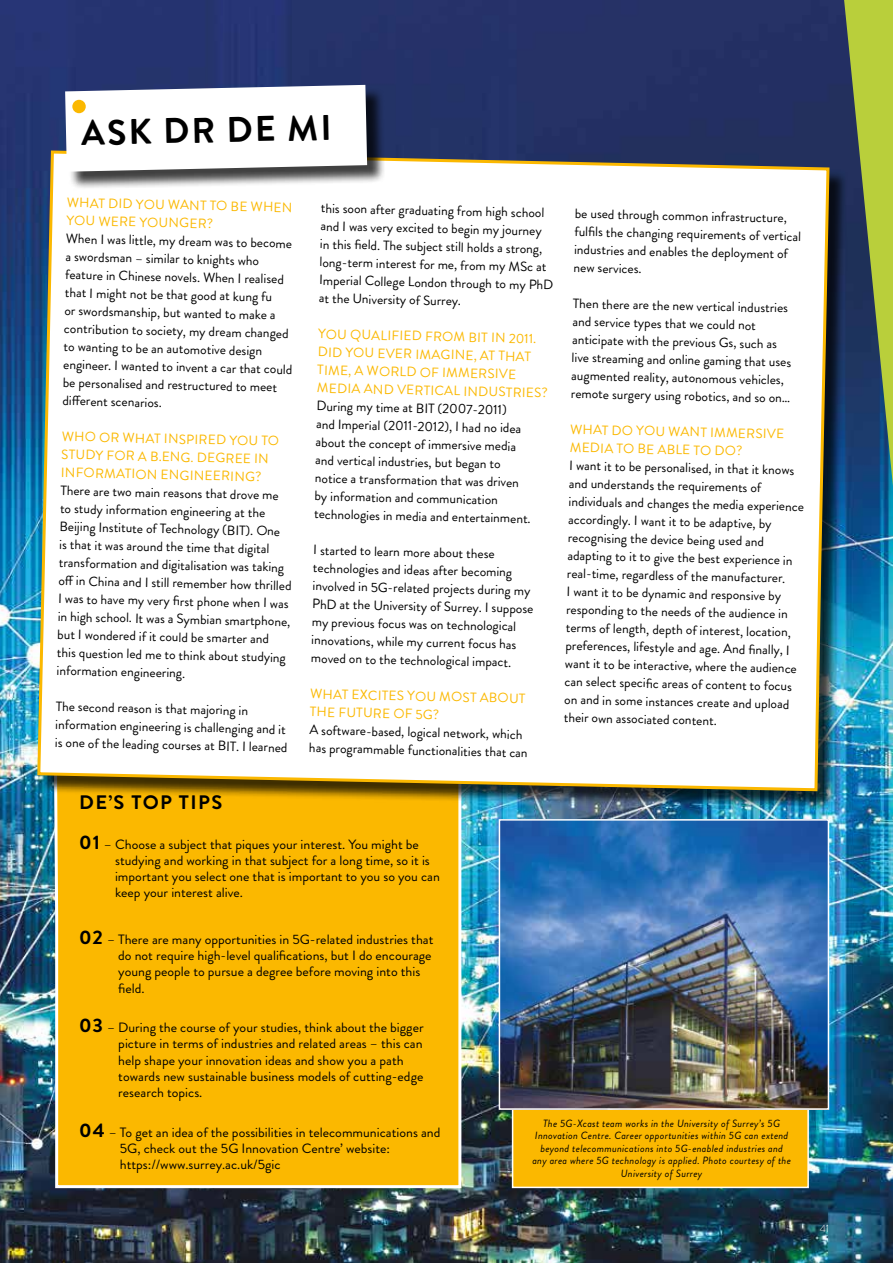
<style>
.page{position:relative;width:893px;height:1263px;background:#fff}
.page>*{position:absolute;margin:0;border:0;box-sizing:border-box;transform-origin:0 0}
.t1{font:700 35.55px "Brandon Grotesque";color:#000}
.t2{font:700 19.5px "Brandon Grotesque";letter-spacing:.07em;color:#000}
.t3{font:13.5px/18px "Brandon Grotesque";color:#000}
.t4{font:13.5px/18px "Brandon Grotesque";color:#fbb800}
.t5{font:italic 10.5px/12.6px "Brandon Grotesque";letter-spacing:.025em;color:#000;text-align:center}
.t6{font:300 10.5px "Brandon Grotesque";color:#fff}
.s1{font-weight:700;font-size:19.5px}
</style>
<div class="page">
<img style="left:0;top:0;width:893px;height:1263px">
<div style="left:52px;top:809px;width:411px;height:381px;background:#fbb800"></div>
<div style="left:40px;top:153px;width:808px;height:656px;background:#000;opacity:.75"></div>
<svg style="left:36px;top:149px;width:795px;height:644px"></svg>
<div style="left:512px;top:1083px;width:297px;height:105px;background:#fbb800;border:2px solid #fff"></div>
<svg style="left:844px;top:0;width:49px;height:486px;background:#6a8250"></svg>
<img style="left:502px;top:822px;width:324px;height:285px">
<div style="left:499px;top:819px;width:330px;height:291px;border:2px solid #fff"></div>
<div style="left:67px;top:87px;width:318px;height:103px;background:#000;opacity:.75"></div>
<svg style="left:65px;top:85px;width:302px;height:87px"></svg>
<div style="left:72px;top:100px;width:14px;height:13px;background:#fbb800;border-radius:50%"></div>
<h1 class="t1" style="left:81px;top:108px;width:252px;rotate:-1deg">ASK DR DE MI</h1>
<p class="t4" style="left:67px;top:194px;width:227px;rotate:1deg">WHAT DID YOU WANT TO BE WHEN<br>YOU WERE YOUNGER?</p>
<p class="t3" style="left:65px;top:230px;width:231px;rotate:1deg">When I was little, my dream was to become a swordsman – similar to knights who feature in Chinese novels. When I realised that I might not be that good at kung fu<br>or swordsmanship, but wanted to make a contribution to society, my dream changed to wanting to be an automotive design engineer. I wanted to invent a car that could be personalised and restructured to meet diff erent scenarios.</p>
<p class="t4" style="left:62px;top:428px;width:219px;rotate:1deg">WHO OR WHAT INSPIRED YOU TO<br>STUDY FOR A B.ENG. DEGREE IN<br>INFORMATION ENGINEERING?</p>
<p class="t3" style="left:60px;top:482px;width:235px;rotate:1deg">There are two main reasons that drove me<br>to study information engineering at the Beijing Institute of Technology (BIT). One<br>is that it was around the time that digital transformation and digitalisation was taking off in China and I still remember how thrilled I was to have my very fi rst phone when I was in high school. It was a Symbian smartphone, but I wondered if it could be smarter and this question led me to think about studying information engineering.</p>
<p class="t3" style="left:56px;top:698px;width:234px;rotate:1deg">The second reason is that majoring in information engineering is challenging and it is one of the leading courses at BIT. I learned</p>
<p class="t3" style="left:321px;top:199px;width:236px;rotate:1deg">this soon after graduating from high school and I was very excited to begin my journey in this fi eld. The subject still holds a strong, long-term interest for me, from my MSc at Imperial College London through to my PhD at the University of Surrey.</p>
<p class="t4" style="left:318px;top:325px;width:232px;rotate:1deg">YOU QUALIFIED FROM BIT IN 2011.<br>DID YOU EVER IMAGINE, AT THAT<br>TIME, A WORLD OF IMMERSIVE<br>MEDIA AND VERTICAL INDUSTRIES?</p>
<p class="t3" style="left:316px;top:397px;width:218px;rotate:1deg">During my time at BIT (2007-2011)<br>and Imperial (2011-2012), I had no idea about the concept of immersive media and vertical industries, but began to notice a transformation that was driven by information and communication technologies in media and entertainment.</p>
<p class="t3" style="left:313px;top:541px;width:223px;rotate:1deg">I started to learn more about these technologies and ideas after becoming involved in 5G-related projects during my PhD at the University of Surrey. I suppose my previous focus was on technological innovations, while my current focus has moved on to the technological impact.</p>
<p class="t4" style="left:310px;top:685px;width:217px;rotate:1deg">WHAT EXCITES YOU MOST ABOUT<br>THE FUTURE OF 5G?</p>
<p class="t3" style="left:309px;top:721px;width:220px;rotate:1deg">A software-based, logical network, which has programmable functionalities that can</p>
<p class="t3" style="left:575px;top:205px;width:228px;rotate:1deg">be used through common infrastructure, fulfi ls the changing requirements of vertical industries and enables the deployment of new services.</p>
<p class="t3" style="left:573px;top:295px;width:221px;rotate:1deg">Then there are the new vertical industries and service types that we could not anticipate with the previous Gs, such as live streaming and online gaming that uses augmented reality, autonomous vehicles, remote surgery using robotics, and so on…</p>
<p class="t4" style="left:570px;top:421px;width:216px;rotate:1deg">WHAT DO YOU WANT IMMERSIVE<br>MEDIA TO BE ABLE TO DO?</p>
<p class="t3" style="left:568px;top:457px;width:238px;rotate:1deg">I want it to be personalised, in that it knows and understands the requirements of individuals and changes the media experience accordingly. I want it to be adaptive, by recognising the device being used and adapting to it to give the best experience in real-time, regardless of the manufacturer.<br>I want it to be dynamic and responsive by responding to the needs of the audience in terms of length, depth of interest, location, preferences, lifestyle and age. And fi nally, I want it to be interactive, where the audience can select specifi c areas of content to focus on and in some instances create and upload their own associated content.</p>
<h2 class="t2" style="left:79px;top:789px;width:145px">DE’S TOP TIPS</h2>
<p class="t3" style="left:115px;top:836px;width:326px;line-height:16.2px;text-indent:-36px"><span class="s1">01</span> – Choose a subject that piques your interest. You might be studying and working in that subject for a long time, so it is important you select one that is important to you so you can keep your interest alive.</p>
<p class="t3" style="left:118px;top:931px;width:317px;line-height:16.2px;text-indent:-39px"><span class="s1">02</span> – There are many opportunities in 5G-related industries that do not require high-level qualifications, but I do encourage young people to pursue a degree before moving into this field.</p>
<p class="t3" style="left:118px;top:1020px;width:307px;line-height:16.2px;text-indent:-39px"><span class="s1">03</span> – During the course of your studies, think about the bigger picture in terms of industries and related areas – this can help shape your innovation ideas and show you a path towards new sustainable business models of cutting-edge research topics.</p>
<p class="t3" style="left:120px;top:1124px;width:322px;line-height:16.2px;text-indent:-41px"><span class="s1">04</span> – To get an idea of the possibilities in telecommunications and<br>5G, check out the 5G Innovation Centre’ website: https://www.surrey.ac.uk/5gic</p>
<p class="t5" style="left:532px;top:1117px;width:260px">The 5G-Xcast team works in the University of Surrey’s 5G Innovation Centre. Career opportunities within 5G can extend beyond telecommunications into 5G-enabled industries and any area where 5G technology is applied. Photo courtesy of the University of Surrey</p>
<p class="t6" style="left:820px;top:1221px;width:11px">41</p>
</div>
